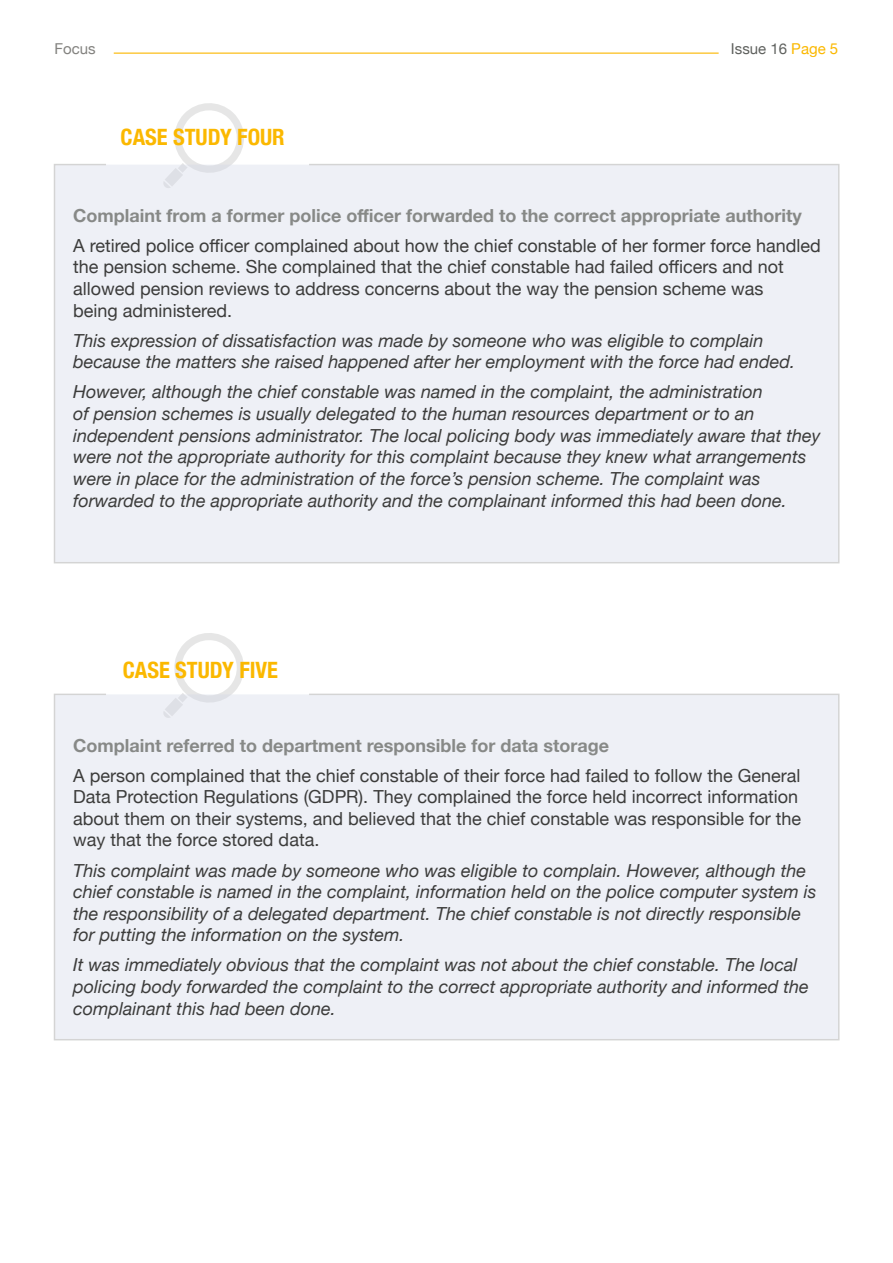
<style>
.page{position:relative;width:893px;height:1263px;background:#fff}
.page>*{position:absolute;margin:0;border:0;box-sizing:border-box;transform-origin:0 0}
.t1{font:700 condensed 22.5px "Helvetica Neue";color:#fbb800}
.t2{font:italic 18px/21.6px "Helvetica Neue";color:#3c3c3b}
.t3{font:18px/21.6px "Helvetica Neue";color:#3c3c3b}
.t4{font:700 18px "Helvetica Neue";color:#878987}
.t5{font:15px "Helvetica Neue";color:#5f615e}
.t6{font:15px "Helvetica Neue";color:#83827f}
.s1{color:#fbb800}
</style>
<div class="page">
<hr style="left:114px;top:53px;width:605px;height:1px;background:#fbb800">
<svg style="left:174px;top:103px;width:70px;height:60px"></svg>
<div style="left:53px;top:163px;width:787px;height:401px;background:#eef0f6"></div>
<svg style="left:174px;top:633px;width:70px;height:60px"></svg>
<div style="left:53px;top:693px;width:787px;height:348px;background:#eef0f6"></div>
<p class="t6" style="left:55px;top:38px;width:43px">Focus</p>
<p class="t5" style="left:731px;top:38px;width:109px">Issue 16 <span class="s1">Page 5</span></p>
<p class="t1" style="left:121px;top:119px;width:166px">CASE STUDY FOUR</p>
<p class="t4" style="left:73px;top:201px;width:730px">Complaint from a former police officer forwarded to the correct appropriate authority</p>
<p class="t3" style="left:73px;top:236px;width:749px">A retired police officer complained about how the chief constable of her former force handled the pension scheme. She complained that the chief constable had failed officers and not allowed pension reviews to address concerns about the way the pension scheme was<br>being administered.</p>
<p class="t2" style="left:73px;top:331px;width:723px">This expression of dissatisfaction was made by someone who was eligible to complain because the matters she raised happened after her employment with the force had ended.</p>
<p class="t2" style="left:73px;top:382px;width:749px">However, although the chief constable was named in the complaint, the administration<br>of pension schemes is usually delegated to the human resources department or to an independent pensions administrator. The local policing body was immediately aware that they were not the appropriate authority for this complaint because they knew what arrangements were in place for the administration of the force’s pension scheme. The complaint was forwarded to the appropriate authority and the complainant informed this had been done.</p>
<p class="t1" style="left:123px;top:652px;width:157px">CASE STUDY FIVE</p>
<p class="t4" style="left:73px;top:731px;width:537px">Complaint referred to department responsible for data storage</p>
<p class="t3" style="left:73px;top:765px;width:729px">A person complained that the chief constable of their force had failed to follow the General Data Protection Regulations (GDPR). They complained the force held incorrect information about them on their systems, and believed that the chief constable was responsible for the way that the force stored data.</p>
<p class="t2" style="left:73px;top:860px;width:745px">This complaint was made by someone who was eligible to complain. However, although the chief constable is named in the complaint, information held on the police computer system is the responsibility of a delegated department. The chief constable is not directly responsible for putting the information on the system.</p>
<p class="t2" style="left:73px;top:955px;width:737px">It was immediately obvious that the complaint was not about the chief constable. The local policing body forwarded the complaint to the correct appropriate authority and informed the complainant this had been done.</p>
</div>
